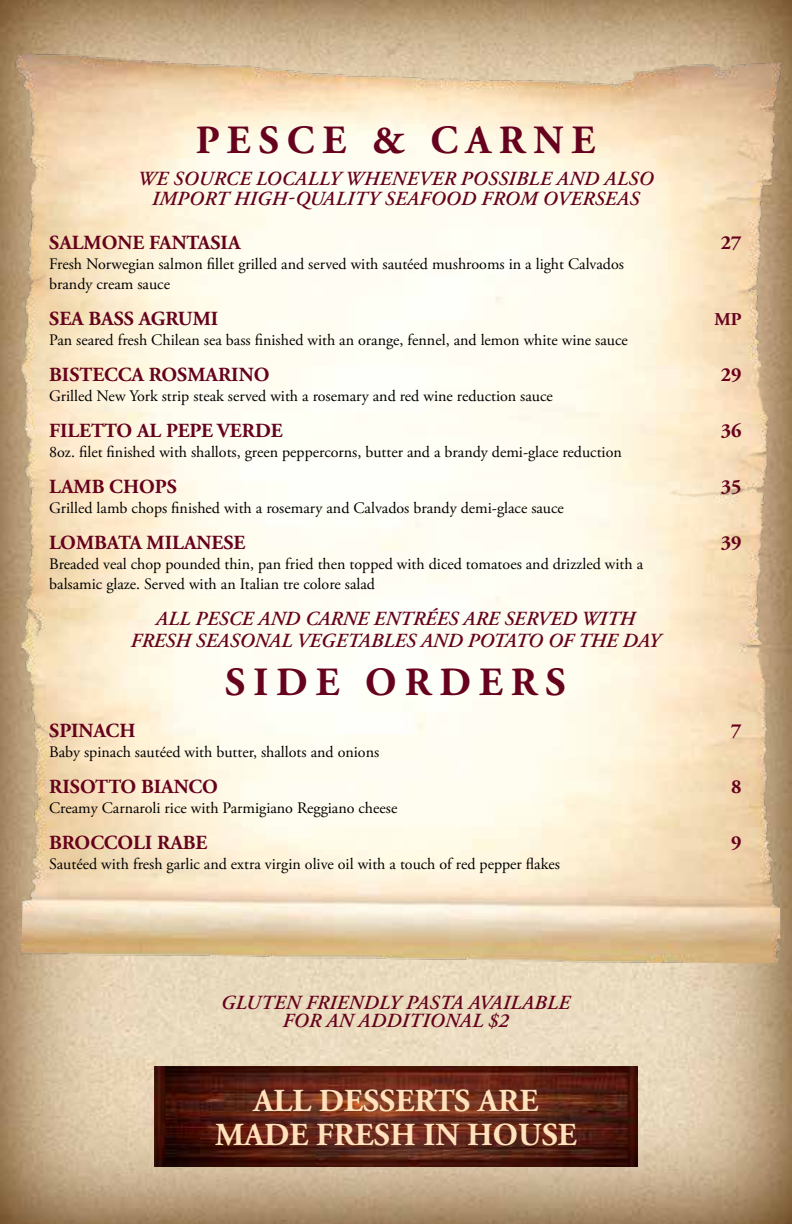
<style>
.page{position:relative;width:792px;height:1224px;background:#fff}
.page>*{position:absolute;margin:0;border:0;box-sizing:border-box;transform-origin:0 0}
.t1{font:700 40px "Adobe Garamond Pro";letter-spacing:.2em;color:#66021d}
.t2{font:700 32px/34px "Adobe Garamond Pro";color:#ffe1bc}
.t3{font:italic 600 20px/20px "Adobe Garamond Pro";letter-spacing:.015em;color:#66021d;text-align:center}
.t4{font:700 20px "Adobe Garamond Pro";color:#66021d}
.t5{font:700 18px "Adobe Garamond Pro";color:#66021d}
.t6{font:16px/20px "Adobe Garamond Pro";color:#000}
</style>
<div class="page">
<img style="left:0;top:0;width:792px;height:1224px">
<img style="left:0;top:43px;width:792px;height:920px">
<img style="left:155px;top:1067px;width:482px;height:99px">
<h1 class="t1" style="left:196px;top:117px;width:401px">PESCE &amp; CARNE</h1>
<p class="t3" style="left:137px;top:170px;width:517px">WE SOURCE LOCALLY WHENEVER POSSIBLE AND ALSO<br>IMPORT HIGH-QUALITY SEAFOOD FROM OVERSEAS</p>
<p class="t4" style="left:49px;top:231px;width:193px">SALMONE FANTASIA</p>
<p class="t4" style="left:721px;top:231px;width:22px">27</p>
<p class="t6" style="left:49px;top:255px;width:576px">Fresh Norwegian salmon fillet grilled and served with sautéed mushrooms in a light Calvados brandy cream sauce</p>
<p class="t4" style="left:49px;top:307px;width:171px">SEA BASS AGRUMI</p>
<p class="t5" style="left:714px;top:309px;width:29px">MP</p>
<p class="t6" style="left:49px;top:331px;width:580px">Pan seared fresh Chilean sea bass finished with an orange, fennel, and lemon white wine sauce</p>
<p class="t4" style="left:49px;top:363px;width:222px">BISTECCA ROSMARINO</p>
<p class="t4" style="left:721px;top:363px;width:22px">29</p>
<p class="t6" style="left:49px;top:387px;width:505px">Grilled New York strip steak served with a rosemary and red wine reduction sauce</p>
<p class="t4" style="left:49px;top:419px;width:235px">FILETTO AL PEPE VERDE</p>
<p class="t4" style="left:721px;top:419px;width:22px">36</p>
<p class="t6" style="left:49px;top:443px;width:574px">8oz. filet finished with shallots, green peppercorns, butter and a brandy demi-glace reduction</p>
<p class="t4" style="left:49px;top:475px;width:129px">LAMB CHOPS</p>
<p class="t4" style="left:721px;top:475px;width:22px">35</p>
<p class="t6" style="left:49px;top:499px;width:516px">Grilled lamb chops finished with a rosemary and Calvados brandy demi-glace sauce</p>
<p class="t4" style="left:49px;top:531px;width:198px">LOMBATA MILANESE</p>
<p class="t4" style="left:721px;top:531px;width:22px">39</p>
<p class="t6" style="left:49px;top:555px;width:595px">Breaded veal chop pounded thin, pan fried then topped with diced tomatoes and drizzled with a balsamic glaze. Served with an Italian tre colore salad</p>
<p class="t3" style="left:131px;top:609px;width:531px;line-height:22px">ALL PESCE AND CARNE ENTRÉES ARE SERVED WITH<br>FRESH SEASONAL VEGETABLES AND POTATO OF THE DAY</p>
<h1 class="t1" style="left:225px;top:659px;width:342px">SIDE ORDERS</h1>
<p class="t4" style="left:49px;top:719px;width:88px">SPINACH</p>
<p class="t4" style="left:731px;top:719px;width:12px">7</p>
<p class="t6" style="left:49px;top:743px;width:332px">Baby spinach sautéed with butter, shallots and onions</p>
<p class="t4" style="left:49px;top:775px;width:170px">RISOTTO BIANCO</p>
<p class="t4" style="left:731px;top:775px;width:12px">8</p>
<p class="t6" style="left:49px;top:799px;width:350px">Creamy Carnaroli rice with Parmigiano Reggiano cheese</p>
<p class="t4" style="left:49px;top:831px;width:160px">BROCCOLI RABE</p>
<p class="t4" style="left:731px;top:831px;width:12px">9</p>
<p class="t6" style="left:49px;top:855px;width:512px">Sautéed with fresh garlic and extra virgin olive oil with a touch of red pepper flakes</p>
<p class="t3" style="left:221px;top:995px;width:351px;line-height:18px">GLUTEN FRIENDLY PASTA AVAILABLE<br>FOR AN ADDITIONAL $2</p>
<h2 class="t2" style="left:215px;top:1084px;width:363px;text-indent:104px">DESSERTS ARE<br>MADE FRESH IN HOUSE</h2>
<h2 class="t2" style="left:254px;top:1084px;width:21px">ALL</h2>
</div>
